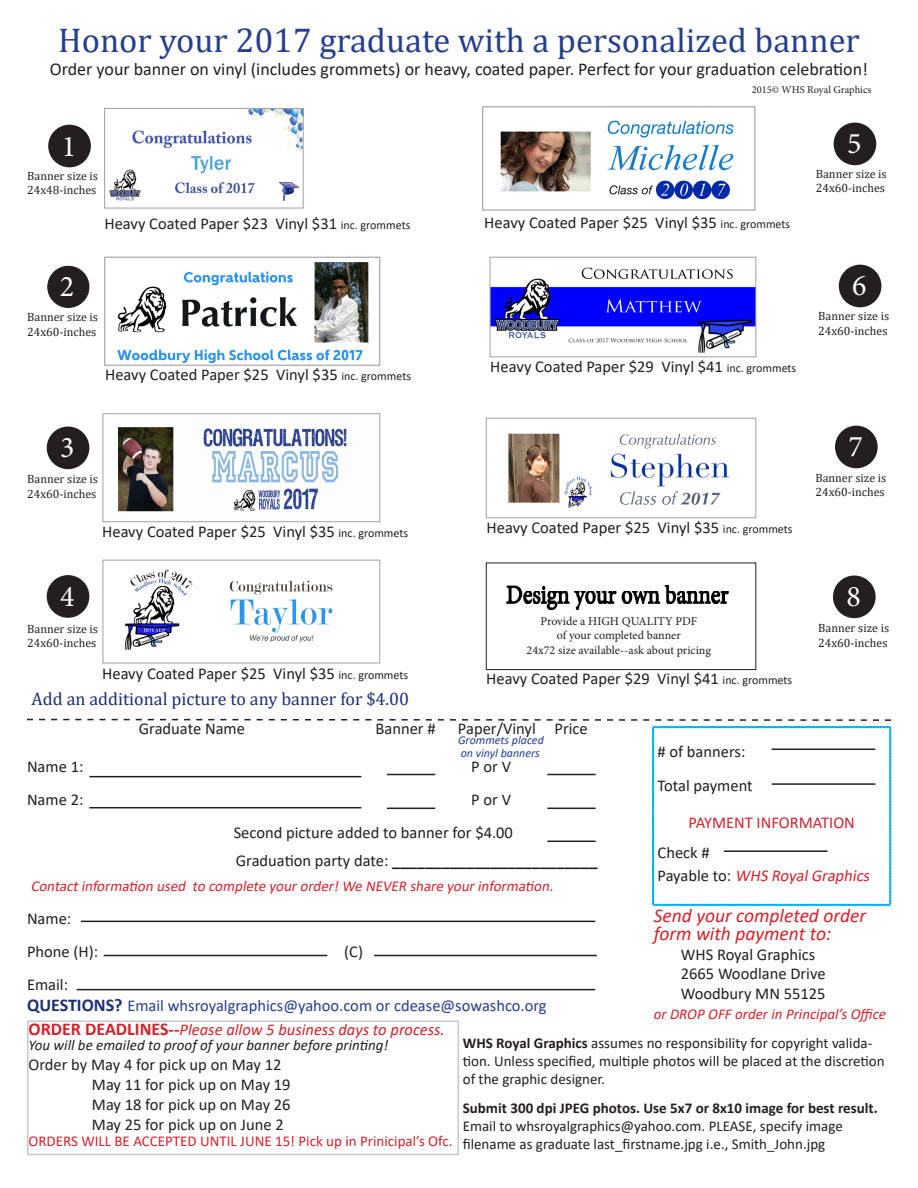
<style>
.page{position:relative;width:918px;height:1188px;background:#fff}
.page>*{position:absolute;margin:0;border:0;box-sizing:border-box;transform-origin:0 0}
.t1{font:34.5px "Cambria";color:#253f8e}
.t2{font:30px "Minion Pro";color:#fff}
.t3{font:italic 19.5px "Calibri";color:#d1232a}
.t4{font:18px "Calibri";color:#231f20}
.t5{font:18px "Cambria";color:#1b2f74}
.t6{font:16.5px "Calibri";color:#231f20}
.t7{font:16.5px "Calibri";color:#253f8e}
.t8{font:italic 16.5px "Calibri";color:#d1232a}
.t9{font:700 16.5px "Calibri";color:#231f20}
.t10{font:italic 16.5px "Calibri";color:#d1232a}
.t11{font:16.5px "Calibri";color:#d1232a}
.t12{font:15px/18px "Calibri";color:#231f20}
.t13{font:700 15px/18px "Calibri";color:#231f20}
.t14{font:italic 15px "Calibri";color:#d1232a}
.t15{font:15px "Calibri";color:#d1232a}
.t16{font:italic 15px "Calibri";color:#231f20}
.t17{font:italic 15px "Calibri";color:#d1232a}
.t18{font:12px "Cambria";color:#231f20}
.t19{font:12px/14.4px "Minion Pro";color:#231f20;text-align:center}
.t20{font:italic 12px/13.5px "Calibri";color:#253f8e}
.t21{font:10.5px "Minion Pro";color:#231f20}
.s1{font-size:12px}
.s2{font-style:normal;color:#231f20}
.s3{font-weight:400}
.s4{font-weight:700;font-size:18px;color:#1b2f74}
.s5{font-weight:700;font-style:normal;font-size:18px}
.s6{font-weight:700}
</style>
<div class="page">
<div style="left:27px;top:1020px;width:432px;height:135px;border:2px solid #c7c8ca"></div>
<svg style="left:27px;top:718px;width:865px;height:188px"></svg>
<hr style="left:81px;top:921px;width:514px;height:1px;background:#231f20">
<hr style="left:77px;top:989px;width:518px;height:1px;background:#231f20">
<hr style="left:104px;top:955px;width:223px;height:1px;background:#231f20">
<hr style="left:374px;top:955px;width:223px;height:1px;background:#231f20">
<img style="left:117px;top:427px;width:230px;height:85px">
<div style="left:103px;top:414px;width:277px;height:108px;border:1px solid #a1a3a6"></div>
<div style="left:47px;top:427px;width:42px;height:41px;background:#231f20;border-radius:50%"></div>
<div style="left:47px;top:427px;width:42px;height:42px;border:2px solid #231f20;border-radius:50%"></div>
<img style="left:117px;top:262px;width:252px;height:101px">
<div style="left:105px;top:257px;width:275px;height:108px;border:1px solid #939598"></div>
<div style="left:48px;top:266px;width:41px;height:41px;background:#231f20;border-radius:50%"></div>
<div style="left:48px;top:266px;width:41px;height:42px;border:1px solid #231f20;border-radius:50%"></div>
<div style="left:834px;top:123px;width:42px;height:41px;background:#231f20;border-radius:50%"></div>
<div style="left:834px;top:123px;width:42px;height:42px;border:2px solid #231f20;border-radius:50%"></div>
<img style="left:500px;top:120px;width:234px;height:80px">
<div style="left:483px;top:107px;width:272px;height:103px;border:1px solid #939598"></div>
<div style="left:47px;top:576px;width:42px;height:41px;background:#231f20;border-radius:50%"></div>
<div style="left:47px;top:575px;width:42px;height:43px;border:2px solid #231f20;border-radius:50%"></div>
<img style="left:124px;top:569px;width:209px;height:81px">
<div style="left:103px;top:560px;width:277px;height:103px;border:1px solid #a0a1a5"></div>
<div style="left:836px;top:426px;width:41px;height:42px;background:#231f20;border-radius:50%"></div>
<div style="left:835px;top:426px;width:43px;height:42px;border:2px solid #231f20;border-radius:50%"></div>
<img style="left:508px;top:433px;width:222px;height:75px">
<div style="left:486px;top:418px;width:270px;height:100px;border:1px solid #a0a1a5"></div>
<div style="left:840px;top:265px;width:41px;height:42px;background:#231f20;border-radius:50%"></div>
<div style="left:839px;top:265px;width:42px;height:42px;border:2px solid #231f20;border-radius:50%"></div>
<img style="left:492px;top:267px;width:262px;height:86px">
<div style="left:490px;top:257px;width:266px;height:100px;border:1px solid #a0a1a5"></div>
<div style="left:49px;top:125px;width:41px;height:42px;background:#231f20;border-radius:50%"></div>
<div style="left:48px;top:125px;width:43px;height:42px;border:2px solid #231f20;border-radius:50%"></div>
<img style="left:506px;top:584px;width:223px;height:26px">
<div style="left:486px;top:563px;width:270px;height:107px;border:1px solid #231f20"></div>
<div style="left:834px;top:576px;width:41px;height:41px;background:#231f20;border-radius:50%"></div>
<div style="left:833px;top:576px;width:43px;height:42px;border:2px solid #231f20;border-radius:50%"></div>
<img style="left:109px;top:110px;width:192px;height:91px">
<div style="left:104px;top:108px;width:199px;height:100px;border:1px solid #a0a1a5"></div>
<p class="t1" style="left:58px;top:20px;width:803px">Honor your 2017 graduate with a personalized banner</p>
<p class="t4" style="left:50px;top:57px;width:820px">Order your banner on vinyl (includes grommets) or heavy, coated paper. Perfect for your graduation celebration!</p>
<p class="t21" style="left:752px;top:82px;width:121px">2015© WHS Royal Graphics</p>
<p class="t2" style="left:62px;top:126px;width:16px">1</p>
<p class="t18" style="left:27px;top:169px;width:72px">Banner size is</p>
<p class="t18" style="left:27px;top:183px;width:71px">24x48-inches</p>
<p class="t2" style="left:847px;top:124px;width:16px">5</p>
<p class="t18" style="left:816px;top:167px;width:72px">Banner size is</p>
<p class="t18" style="left:816px;top:181px;width:71px">24x60-inches</p>
<p class="t6" style="left:104px;top:212px;width:308px">Heavy Coated Paper $23 Vinyl $31 <span class="s1">inc. grommets</span></p>
<p class="t6" style="left:484px;top:211px;width:308px">Heavy Coated Paper $25 Vinyl $35 <span class="s1">inc. grommets</span></p>
<p class="t2" style="left:60px;top:266px;width:16px">2</p>
<p class="t2" style="left:852px;top:266px;width:16px">6</p>
<p class="t18" style="left:27px;top:310px;width:72px">Banner size is</p>
<p class="t18" style="left:27px;top:324px;width:71px">24x60-inches</p>
<p class="t18" style="left:818px;top:309px;width:72px">Banner size is</p>
<p class="t18" style="left:818px;top:323px;width:71px">24x60-inches</p>
<p class="t6" style="left:105px;top:363px;width:308px">Heavy Coated Paper $25 Vinyl $35 <span class="s1">inc. grommets</span></p>
<p class="t6" style="left:490px;top:355px;width:308px">Heavy Coated Paper $29 Vinyl $41 <span class="s1">inc. grommets</span></p>
<p class="t2" style="left:60px;top:428px;width:16px">3</p>
<p class="t2" style="left:849px;top:427px;width:16px">7</p>
<p class="t18" style="left:27px;top:472px;width:72px">Banner size is</p>
<p class="t18" style="left:27px;top:487px;width:71px">24x60-inches</p>
<p class="t18" style="left:815px;top:470px;width:72px">Banner size is</p>
<p class="t18" style="left:815px;top:485px;width:71px">24x60-inches</p>
<p class="t6" style="left:102px;top:520px;width:308px">Heavy Coated Paper $25 Vinyl $35 <span class="s1">inc. grommets</span></p>
<p class="t6" style="left:487px;top:516px;width:308px">Heavy Coated Paper $25 Vinyl $35 <span class="s1">inc. grommets</span></p>
<p class="t2" style="left:60px;top:576px;width:16px">4</p>
<p class="t18" style="left:27px;top:621px;width:72px">Banner size is</p>
<p class="t18" style="left:27px;top:636px;width:71px">24x60-inches</p>
<p class="t19" style="left:540px;top:614px;width:158px">Provide a HIGH QUALITY PDF of your completed banner</p>
<p class="t19" style="left:527px;top:643px;width:186px">24x72 size available--ask about pricing</p>
<p class="t2" style="left:846px;top:577px;width:16px">8</p>
<p class="t18" style="left:818px;top:621px;width:72px">Banner size is</p>
<p class="t18" style="left:818px;top:635px;width:71px">24x60-inches</p>
<p class="t6" style="left:102px;top:662px;width:308px">Heavy Coated Paper $25 Vinyl $35 <span class="s1">inc. grommets</span></p>
<p class="t6" style="left:486px;top:667px;width:308px">Heavy Coated Paper $29 Vinyl $41 <span class="s1">inc. grommets</span></p>
<p class="t5" style="left:32px;top:688px;width:379px">Add an additional picture to any banner for $4.00</p>
<p class="t6" style="left:139px;top:717px;width:108px">Graduate Name</p>
<p class="t6" style="left:375px;top:717px;width:62px">Banner #</p>
<p class="t6" style="left:458px;top:717px;width:131px">Paper/Vinyl Price</p>
<p class="t20" style="left:458px;top:733px;width:87px">Grommets placed on vinyl banners</p>
<p class="t6" style="left:658px;top:740px;width:89px"># of banners:</p>
<p class="t6" style="left:658px;top:774px;width:97px">Total payment</p>
<p class="t11" style="left:688px;top:811px;width:168px">PAYMENT INFORMATION</p>
<p class="t6" style="left:658px;top:841px;width:54px">Check #</p>
<p class="t10" style="left:658px;top:864px;width:217px"><span class="s2">P a ya b l e t o :</span> WHS RoyalGraphics</p>
<p class="t6" style="left:27px;top:755px;width:58px">Name 1:</p>
<p class="t6" style="left:471px;top:755px;width:41px">P or V</p>
<p class="t6" style="left:27px;top:788px;width:58px">Name 2:</p>
<p class="t6" style="left:471px;top:788px;width:41px">P or V</p>
<p class="t6" style="left:234px;top:821px;width:281px">Second picture added to banner for $4.00</p>
<p class="t9" style="left:236px;top:849px;width:363px"><span class="s3">Graduation party date:</span> _________________________</p>
<p class="t14" style="left:31px;top:875px;width:527px">Contactinformation used to complete yourorder!We NEVER share yourinformation.</p>
<p class="t6" style="left:27px;top:907px;width:46px">Name:</p>
<p class="t6" style="left:27px;top:940px;width:73px">Phone (H):</p>
<p class="t6" style="left:344px;top:940px;width:20px">(C)</p>
<p class="t6" style="left:27px;top:973px;width:43px">Email:</p>
<p class="t3" style="left:654px;top:902px;width:214px">Send your completed order</p>
<p class="t3" style="left:654px;top:920px;width:179px">form with payment to:</p>
<p class="t6" style="left:681px;top:943px;width:136px">WHS Royal Graphics</p>
<p class="t6" style="left:681px;top:962px;width:146px">2665 Woodlane Drive</p>
<p class="t6" style="left:681px;top:982px;width:146px">Woodbury MN 55125</p>
<p class="t17" style="left:654px;top:1004px;width:234px">or DROP OFF order in Principal’s Office</p>
<p class="t7" style="left:27px;top:994px;width:521px"><span class="s4">QUESTIONS?</span> Email whsroyalgraphics@yahoo.com or cdease@sowashco.org</p>
<p class="t8" style="left:28px;top:1019px;width:418px"><span class="s5">ORDER DEADLINES--</span>Please allow 5 business days to process.</p>
<p class="t16" style="left:28px;top:1035px;width:361px">You will be emailed to proof of your banner before printing!</p>
<p class="t6" style="left:28px;top:1053px;width:254px">Order by May 4 for pick up on May 12</p>
<p class="t6" style="left:92px;top:1073px;width:200px">May 11 for pick up on May 19</p>
<p class="t6" style="left:92px;top:1093px;width:200px">May 18 for pick up on May 26</p>
<p class="t6" style="left:92px;top:1113px;width:193px">May 25 for pick up on June 2</p>
<p class="t15" style="left:28px;top:1131px;width:426px">ORDERS WILL BE ACCEPTED UNTIL JUNE 15! Pick up in Prinicipal’s Ofc.</p>
<p class="t12" style="left:463px;top:1034px;width:423px"><span class="s6">WHS Royal Graphics</span> assumes no responsibility for copyright valida&shy;tion. Unless specified, multiple photos will be placed at the discretion of the graphic designer.</p>
<p class="t13" style="left:463px;top:1099px;width:416px">Submit 300 dpi JPEG photos. Use 5x7 or 8x10 image for best result.<br><span class="s3">Email to whsroyalgraphics@yahoo.com. PLEASE, specify image</span></p>
<p class="t12" style="left:463px;top:1135px;width:364px">filename as graduate last_firstname.jpg i.e., Smith_John.jpg</p>
</div>
